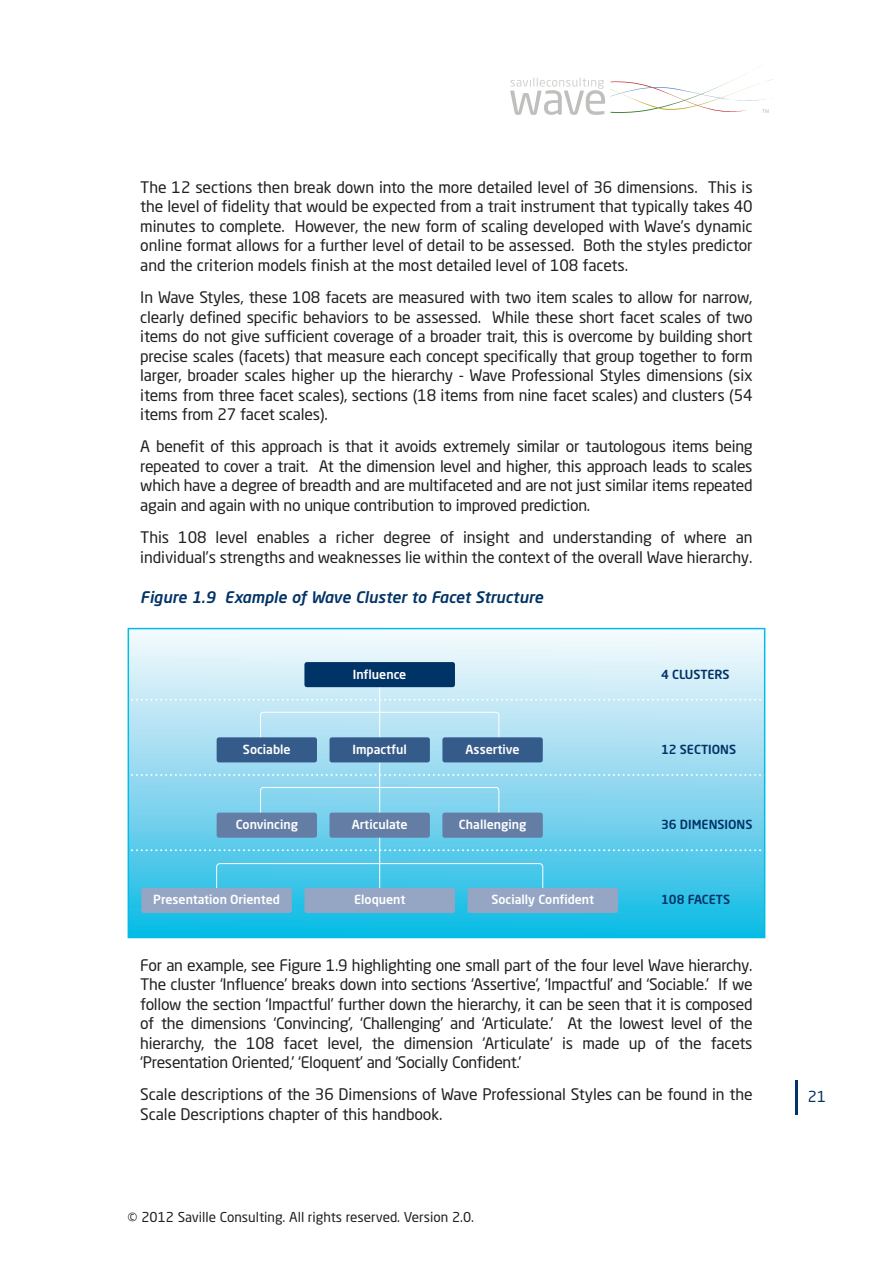
<style>
.page{position:relative;width:893px;height:1263px;background:#fff}
.page>*{position:absolute;margin:0;border:0;box-sizing:border-box;transform-origin:0 0}
.t1{font:15.75px/19.5px "Neo Sans Pro";letter-spacing:-.005em;color:#231f20;text-align:justify}
.t2{font:italic 500 15.75px "Neo Sans Pro";color:#036}
.t3{font:15px "Neo Sans Pro";color:#036}
.t4{font:13.5px "Neo Sans Pro";color:#231f20}
.t5{font:500 12.45px "Neo Sans Pro";color:#fff}
.t6{font:500 12.45px "Neo Sans Pro";color:#036}
</style>
<div class="page">
<hr style="left:795px;top:1080px;width:3px;height:34px;background:#036">
<svg style="left:510px;top:73px;width:264px;height:42px"></svg>
<svg style="left:131px;top:631px;width:631px;height:304px;background:#91dbf0"></svg>
<svg style="left:131px;top:699px;width:631px;height:2px"></svg>
<svg style="left:131px;top:774px;width:631px;height:2px"></svg>
<svg style="left:131px;top:849px;width:631px;height:2px"></svg>
<svg style="left:260px;top:711px;width:240px;height:29px;background:#bbe5f5"></svg>
<hr style="left:379px;top:685px;width:1px;height:53px;background:#fff">
<svg style="left:260px;top:787px;width:240px;height:29px;background:#89d4ee"></svg>
<hr style="left:379px;top:760px;width:1px;height:53px;background:#fff">
<svg style="left:216px;top:863px;width:328px;height:29px;background:#4bc8e9"></svg>
<hr style="left:379px;top:836px;width:1px;height:53px;background:#fff">
<div style="left:304px;top:888px;width:151px;height:25px;background:#95a5c4;border-radius:3px"></div>
<div style="left:330px;top:737px;width:100px;height:25px;background:#355b8a;border-radius:3px"></div>
<div style="left:304px;top:662px;width:151px;height:25px;background:#036;border-radius:3px"></div>
<div style="left:330px;top:813px;width:100px;height:25px;background:#637da5;border-radius:3px"></div>
<div style="left:442px;top:737px;width:101px;height:25px;background:#355b8a;border-radius:3px"></div>
<div style="left:442px;top:813px;width:101px;height:25px;background:#637da5;border-radius:3px"></div>
<div style="left:141px;top:888px;width:151px;height:25px;background:#95a5c4;border-radius:3px"></div>
<div style="left:467px;top:888px;width:151px;height:25px;background:#95a5c4;border-radius:3px"></div>
<div style="left:217px;top:737px;width:100px;height:25px;background:#355b8a;border-radius:3px"></div>
<div style="left:217px;top:813px;width:100px;height:25px;background:#637da5;border-radius:3px"></div>
<div style="left:128px;top:628px;width:637px;height:310px;border:2px solid #02bce5"></div>
<p class="t1" style="left:140px;top:179px;width:614px">The 12 sections then break down into the more detailed level of 36 dimensions. This is the level of fidelity that would be expected from a trait instrument that typically takes 40 minutes to complete. However, the new form of scaling developed with Wave’s dynamic online format allows for a further level of detail to be assessed. Both the styles predictor and the criterion models finish at the most detailed level of 108 facets.</p>
<p class="t1" style="left:140px;top:289px;width:614px">In Wave Styles, these 108 facets are measured with two item scales to allow for narrow, clearly defined specific behaviors to be assessed. While these short facet scales of two items do not give sufficient coverage of a broader trait, this is overcome by building short precise scales (facets) that measure each concept specifically that group together to form larger, broader scales higher up the hierarchy - Wave Professional Styles dimensions (six items from three facet scales), sections (18 items from nine facet scales) and clusters (54 items from 27 facet scales).</p>
<p class="t1" style="left:140px;top:438px;width:614px">A benefit of this approach is that it avoids extremely similar or tautologous items being repeated to cover a trait. At the dimension level and higher, this approach leads to scales which have a degree of breadth and are multifaceted and are not just similar items repeated again and again with no unique contribution to improved prediction.</p>
<p class="t1" style="left:140px;top:529px;width:614px">This 108 level enables a richer degree of insight and understanding of where an individual’s strengths and weaknesses lie within the context of the overall Wave hierarchy.</p>
<p class="t2" style="left:140px;top:591px;width:404px">Figure 1.9 Example of Wave Cluster to Facet Structure</p>
<p class="t5" style="left:243px;top:744px;width:49px">Sociable</p>
<p class="t5" style="left:236px;top:820px;width:64px">Convincing</p>
<p class="t5" style="left:353px;top:669px;width:55px">Influence</p>
<p class="t5" style="left:352px;top:744px;width:56px">Impactful</p>
<p class="t5" style="left:352px;top:820px;width:58px">Articulate</p>
<p class="t5" style="left:466px;top:744px;width:55px">Assertive</p>
<p class="t5" style="left:459px;top:820px;width:69px">Challenging</p>
<p class="t6" style="left:661px;top:669px;width:70px">4 CLUSTERS</p>
<p class="t6" style="left:661px;top:744px;width:76px">12 SECTIONS</p>
<p class="t6" style="left:661px;top:820px;width:93px">36 DIMENSIONS</p>
<p class="t5" style="left:153px;top:895px;width:128px">Presentation Oriented</p>
<p class="t5" style="left:491px;top:895px;width:104px">Socially Confident</p>
<p class="t6" style="left:661px;top:895px;width:70px">108 FACETS</p>
<p class="t5" style="left:354px;top:895px;width:53px">Eloquent</p>
<p class="t1" style="left:140px;top:956px;width:614px">For an example, see Figure 1.9 highlighting one small part of the four level Wave hierarchy.<br>The cluster ‘Influence’ breaks down into sections ‘Assertive’, ‘Impactful’ and ‘Sociable.' If we follow the section ‘Impactful’ further down the hierarchy, it can be seen that it is composed of the dimensions ‘Convincing', ‘Challenging’ and ‘Articulate.' At the lowest level of the hierarchy, the 108 facet level, the dimension ‘Articulate’ is made up of the facets ‘Presentation Oriented,' ‘Eloquent’ and ‘Socially Confident.'</p>
<p class="t1" style="left:140px;top:1086px;width:614px">Scale descriptions of the 36 Dimensions of Wave Professional Styles can be found in the<br>Scale Descriptions chapter of this handbook.</p>
<p class="t4" style="left:128px;top:1212px;width:348px">© 2012 Saville Consulting. All rights reserved. Version 2.0.</p>
<p class="t3" style="left:808px;top:1091px;width:20px">21</p>
</div>
